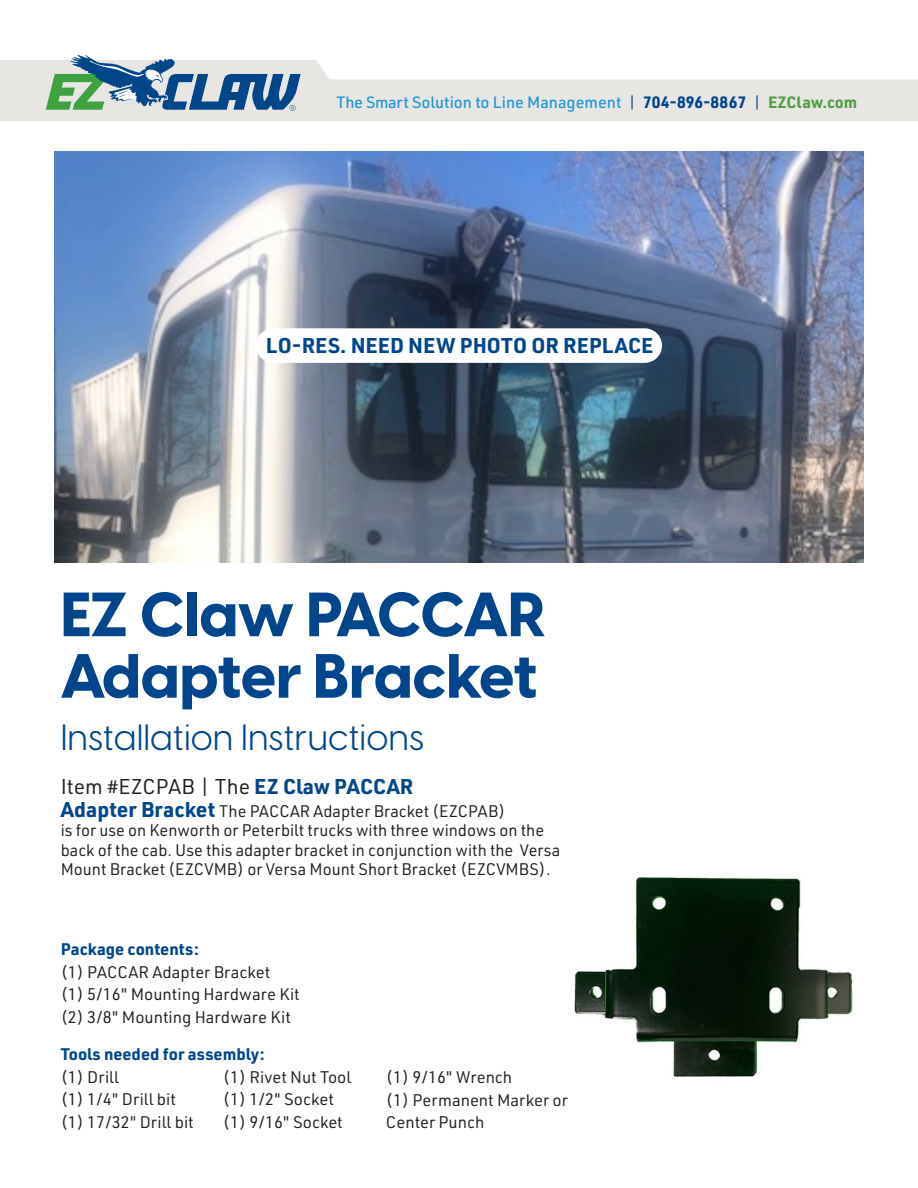
<style>
.page{position:relative;width:918px;height:1188px;background:#fff}
.page>*{position:absolute;margin:0;border:0;box-sizing:border-box;transform-origin:0 0}
.t1{font:800 61.5px/61.5px "Visby CF";letter-spacing:-.01em;color:#01468c}
.t2{font:36px "Visby CF";color:#01468c}
.t3{font:700 21px "URWDIN";letter-spacing:.01em;color:#01468c}
.t4{font:21px "URWDIN";color:#231f20}
.t5{font:16.5px/19.5px "URWDIN";color:#231f20}
.t6{font:700 16.5px "URWDIN";color:#01468c}
.t7{font:500 16.2px "URWDIN";color:#2398d5}
.s1{font-weight:400;color:#01468c}
.s2{font-weight:700;color:#01468c}
.s3{font-weight:700;color:#519f43}
.s4{font-weight:700;font-size:21px;color:#01468c}
</style>
<div class="page">
<svg style="left:0;top:60px;width:918px;height:62px;fill:#e8e6e3"></svg>
<svg style="left:46px;top:55px;width:255px;height:56px;background:#89aab7"></svg>
<img style="left:574px;top:877px;width:279px;height:200px">
<img style="left:54px;top:151px;width:810px;height:412px">
<div style="left:256px;top:328px;width:406px;height:35px;background:#fff;border-radius:17px"></div>
<p class="t7" style="left:336px;top:92px;width:522px">The Smart Solution to Line Management <span class="s1">|</span> <span class="s2">704-896-8867</span> <span class="s1">|</span> <span class="s3">EZClaw.com</span></p>
<p class="t3" style="left:266px;top:331px;width:389px">LO-RES. NEED NEW PHOTO OR REPLACE</p>
<p class="t1" style="left:61px;top:580px;width:487px">EZ Claw PACCAR<br>Adapter Bracket</p>
<p class="t2" style="left:61px;top:710px;width:365px">Installation Instructions</p>
<p class="t4" style="left:61px;top:773px;width:354px">Item #EZCPAB | The <span class="s2">EZ Claw PACCAR</span></p>
<p class="t5" style="left:61px;top:801px;width:501px"><span class="s4">Adapter Bracket</span> The PACCAR Adapter Bracket (EZCPAB)<br>is for use on Kenworth or Peterbilt trucks with three windows on the back of the cab. Use this adapter bracket in conjunction with the Versa Mount Bracket (EZCVMB) or Versa Mount Short Bracket (EZCVMBS).</p>
<p class="t6" style="left:61px;top:938px;width:140px">Package contents:</p>
<p class="t5" style="left:61px;top:961px;width:211px">(1) PACCAR Adapter Bracket</p>
<p class="t5" style="left:61px;top:984px;width:241px">(1) 5/16" Mounting Hardware Kit</p>
<p class="t5" style="left:61px;top:1006px;width:232px">(2) 3/8" Mounting Hardware Kit</p>
<p class="t6" style="left:61px;top:1043px;width:205px">Tools needed for assembly:</p>
<p class="t5" style="left:61px;top:1066px;width:60px">(1) Drill</p>
<p class="t5" style="left:61px;top:1089px;width:117px">(1) 1/4" Drill bit</p>
<p class="t5" style="left:61px;top:1111px;width:134px">(1) 17/32" Drill bit</p>
<p class="t5" style="left:223px;top:1067px;width:130px">(1) Rivet Nut Tool</p>
<p class="t5" style="left:223px;top:1089px;width:112px">(1) 1/2" Socket</p>
<p class="t5" style="left:223px;top:1112px;width:121px">(1) 9/16" Socket</p>
<p class="t5" style="left:386px;top:1067px;width:128px">(1) 9/16" Wrench</p>
<p class="t5" style="left:386px;top:1088px;width:184px;line-height:22.5px">(1) Permanent Marker or<br>Center Punch</p>
</div>
